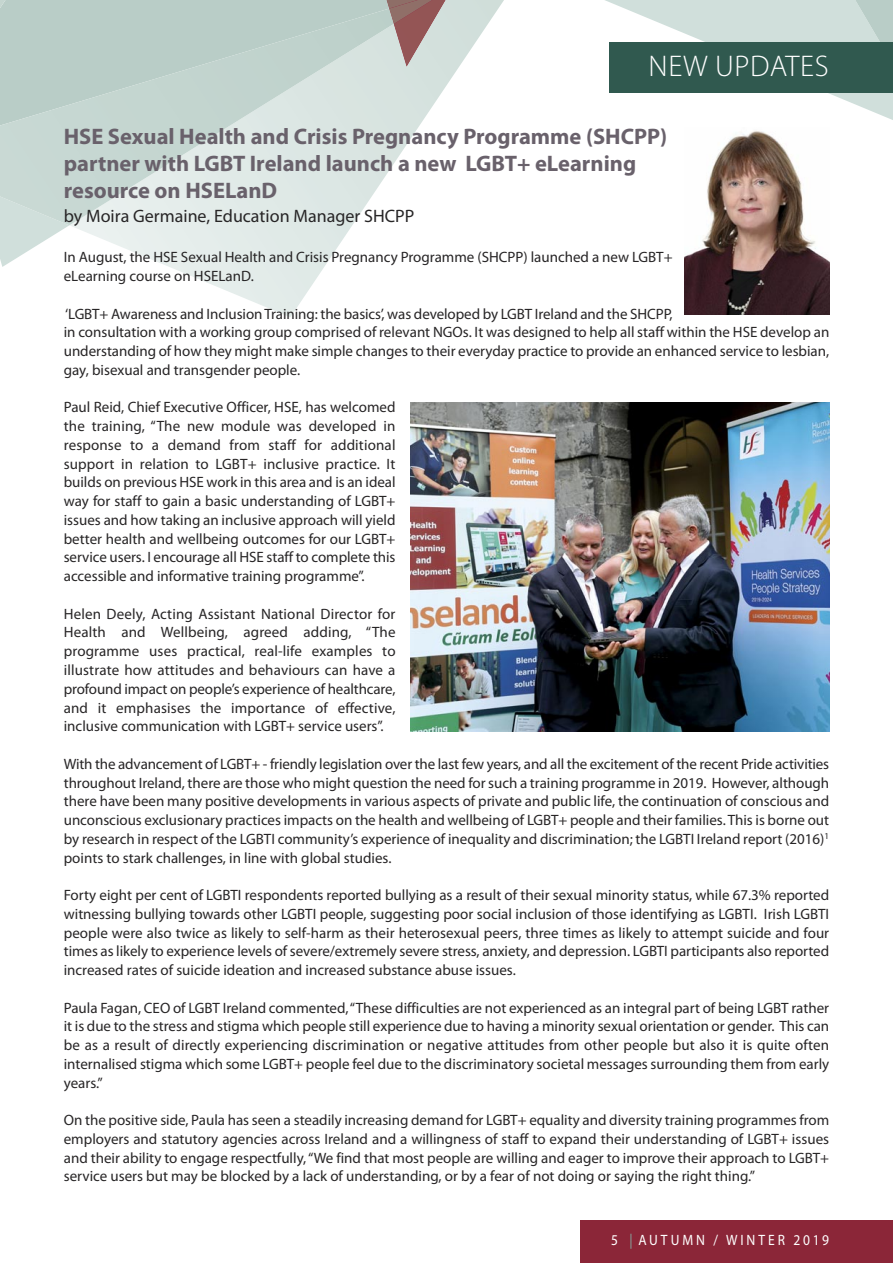
<style>
.page{position:relative;width:893px;height:1263px;background:#fff}
.page>*{position:absolute;margin:0;border:0;box-sizing:border-box;transform-origin:0 0}
.t1{font:300 30px "Myriad Pro";letter-spacing:.02em;color:#fff}
.t2{font:700 22.5px/27px "Myriad Pro";color:#69616b}
.t3{font:18px "Myriad Pro";color:#272526}
.t4{font:15px/18.8px "Myriad Pro";color:#272526;text-align:justify}
.t5{font:15px "Myriad Pro";letter-spacing:.22em;color:#fff;scale:.9 1}
.s1{color:#84a79f}
</style>
<div class="page">
<svg style="left:605px;top:0;width:288px;height:120px"></svg>
<svg style="left:69px;top:0;width:435px;height:317px"></svg>
<svg style="left:0;top:225px;width:69px;height:42px"></svg>
<svg style="left:59px;top:0;width:397px;height:136px"></svg>
<svg style="left:0;top:0;width:59px;height:9px"></svg>
<svg style="left:0;top:9px;width:394px;height:216px;background:#cbdad6"></svg>
<svg style="left:380px;top:0;width:79px;height:67px;background:#b9adaa"></svg>
<div style="left:580px;top:1220px;width:313px;height:43px;background:#8b2638"></div>
<div style="left:610px;top:43px;width:283px;height:50px;background:#30594f"></div>
<img style="left:685px;top:131px;width:144px;height:184px">
<img style="left:411px;top:402px;width:418px;height:329px">
<p class="t1" style="left:649px;top:48px;width:182px">NEW UPDATES</p>
<p class="t2" style="left:64px;top:125px;width:605px">HSE Sexual Health and Crisis Pregnancy Programme (SHCPP) partner with LGBT Ireland launch a new LGBT+ eLearning resource on HSELanD</p>
<p class="t3" style="left:64px;top:209px;width:352px">by Moira Germaine, Education Manager SHCPP</p>
<p class="t4" style="left:64px;top:249px;width:610px">In August, the HSE Sexual Health and Crisis Pregnancy Programme (SHCPP) launched a new LGBT+ eLearning course on HSELanD.</p>
<p class="t4" style="left:64px;top:306px;width:767px;text-align:left">‘LGBT+ Awareness and Inclusion Training: the basics’, was developed by LGBT Ireland and the SHCPP,<br>in consultation with a working group comprised of relevant NGOs. It was designed to help all staff within the HSE develop an understanding of how they might make simple changes to their everyday practice to provide an enhanced service to lesbian, gay, bisexual and transgender people.</p>
<p class="t4" style="left:64px;top:399px;width:333px">Paul Reid, Chief Executive Officer, HSE, has welcomed the training, “The new module was developed in response to a demand from staff for additional support in relation to LGBT+ inclusive practice. It builds on previous HSE work in this area and is an ideal way for staff to gain a basic understanding of LGBT+ issues and how taking an inclusive approach will yield better health and wellbeing outcomes for our LGBT+ service users. I encourage all HSE staff to complete this accessible and informative training programme”.</p>
<p class="t4" style="left:64px;top:606px;width:333px">Helen Deely, Acting Assistant National Director for Health and Wellbeing, agreed adding, “The programme uses practical, real-life examples to illustrate how attitudes and behaviours can have a profound impact on people’s experience of healthcare, and it emphasises the importance of effective, inclusive communication with LGBT+ service users”.</p>
<p class="t4" style="left:64px;top:756px;width:767px">With the advancement of LGBT+ - friendly legislation over the last few years, and all the excitement of the recent Pride activities throughout Ireland, there are those who might question the need for such a training programme in 2019. However, although there have been many positive developments in various aspects of private and public life, the continuation of conscious and unconscious exclusionary practices impacts on the health and wellbeing of LGBT+ people and their families. This is borne out by research in respect of the LGBTI community’s experience of inequality and discrimination; the LGBTI Ireland report (2016)<sup>1 </sup>points to stark challenges, in line with global studies.</p>
<p class="t4" style="left:64px;top:887px;width:767px">Forty eight per cent of LGBTI respondents reported bullying as a result of their sexual minority status, while 67.3% reported witnessing bullying towards other LGBTI people, suggesting poor social inclusion of those identifying as LGBTI. Irish LGBTI people were also twice as likely to self-harm as their heterosexual peers, three times as likely to attempt suicide and four times as likely to experience levels of severe/extremely severe stress, anxiety, and depression. LGBTI participants also reported increased rates of suicide ideation and increased substance abuse issues.</p>
<p class="t4" style="left:64px;top:999px;width:767px">Paula Fagan, CEO of LGBT Ireland commented, “These difficulties are not experienced as an integral part of being LGBT rather it is due to the stress and stigma which people still experience due to having a minority sexual orientation or gender. This can be as a result of directly experiencing discrimination or negative attitudes from other people but also it is quite often internalised stigma which some LGBT+ people feel due to the discriminatory societal messages surrounding them from early years.”</p>
<p class="t4" style="left:64px;top:1112px;width:767px">On the positive side, Paula has seen a steadily increasing demand for LGBT+ equality and diversity training programmes from employers and statutory agencies across Ireland and a willingness of staff to expand their understanding of LGBT+ issues and their ability to engage respectfully, “We find that most people are willing and eager to improve their approach to LGBT+ service users but may be blocked by a lack of understanding, or by a fear of not doing or saying the right thing.”</p>
<p class="t5" style="left:611px;top:1235px;width:244px">5 <span class="s1">|</span> AUTUMN / WINTER 2019</p>
</div>
